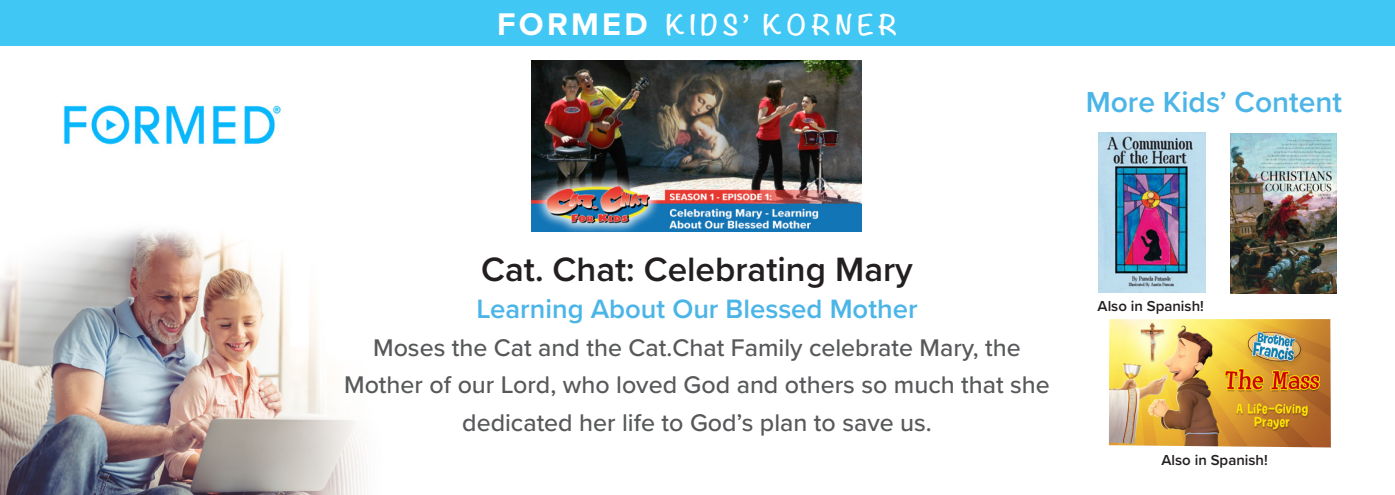
<style>
.page{position:relative;width:1395px;height:495px;background:#fff}
.page>*{position:absolute;margin:0;border:0;box-sizing:border-box;transform-origin:0 0}
.t1{font:600 35px "Proxima Nova";color:#231f20}
.t2{font:600 30px "Proxima Nova";color:#4bb5e7}
.t3{font:600 27.5px "Proxima Nova";color:#4bb5e7}
.t4{font:500 25px/37.5px "Proxima Nova";color:#57585a;text-align:center}
.t5{font:700 25px "Noteworthy";letter-spacing:.19em;color:#fff}
.t6{font:600 15px "Proxima Nova";color:#231f20}
.s1{font-family:"Proxima Nova";font-size:32.5px}
</style>
<div class="page">
<img style="left:531px;top:61px;width:330px;height:171px">
<img style="left:0;top:229px;width:365px;height:266px">
<img style="left:64px;top:105px;width:217px;height:41px">
<div style="left:0;top:0;width:1395px;height:46px;background:#40c7f4"></div>
<img style="left:1109px;top:319px;width:222px;height:128px">
<img style="left:1099px;top:132px;width:106px;height:161px">
<img style="left:1230px;top:133px;width:106px;height:161px">
<p class="t5" style="left:497px;top:3px;width:402px"><span class="s1">FORMED</span> KIDS’ KORNER</p>
<p class="t2" style="left:1086px;top:79px;width:258px">More Kids’ Content</p>
<p class="t1" style="left:481px;top:243px;width:433px">Cat. Chat: Celebrating Mary</p>
<p class="t3" style="left:476px;top:289px;width:443px">Learning About Our Blessed Mother</p>
<p class="t4" style="left:344px;top:328px;width:707px">Moses the Cat and the Cat.Chat Family celebrate Mary, the<br>Mother of our Lord, who loved God and others so much that she dedicated her life to God’s plan to save us.</p>
<p class="t6" style="left:1098px;top:295px;width:108px">Also in Spanish!</p>
<p class="t6" style="left:1162px;top:449px;width:108px">Also in Spanish!</p>
</div>
